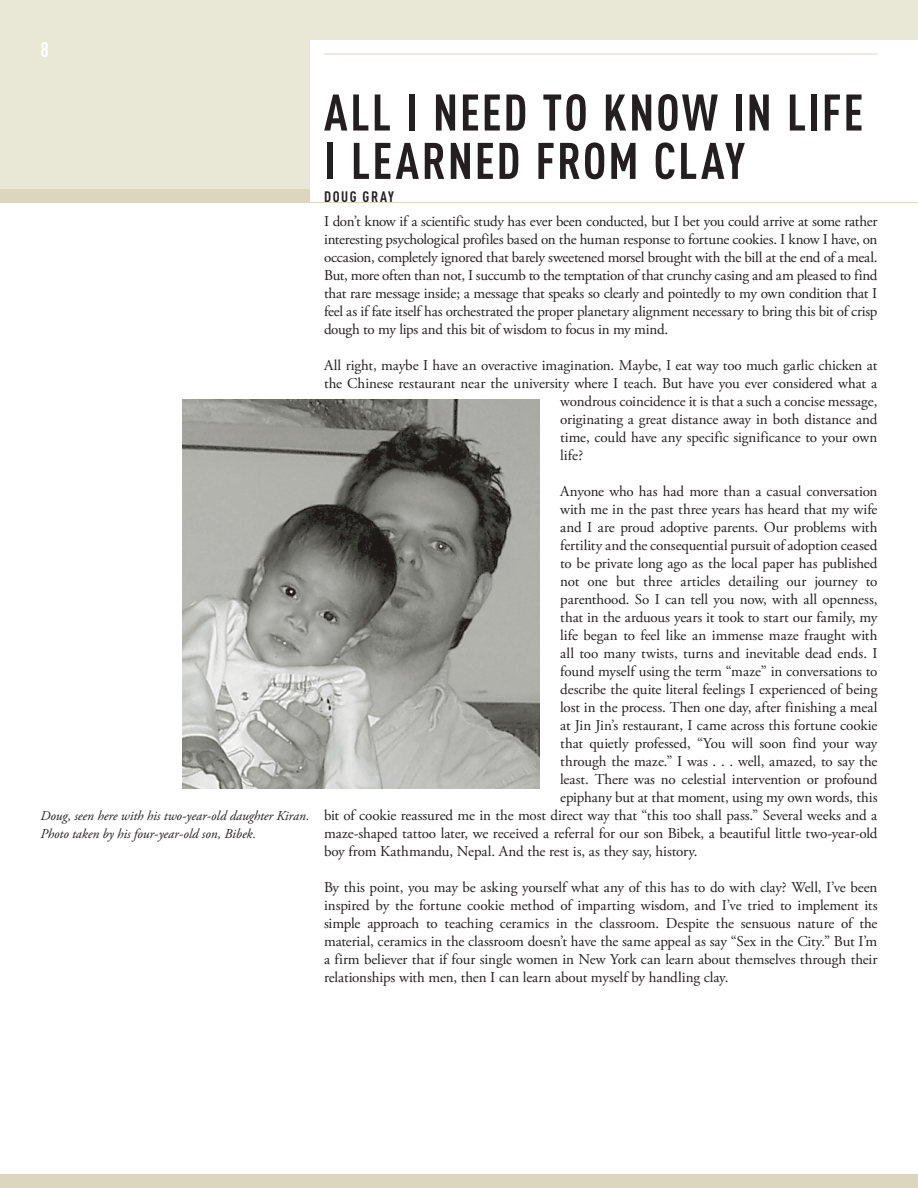
<style>
.page{position:relative;width:918px;height:1188px;background:#fff}
.page>*{position:absolute;margin:0;border:0;box-sizing:border-box;transform-origin:0 0}
.t1{font:700 50.7px/48.4px "DIN Cond";letter-spacing:.035em;color:#231f20}
.t2{font:700 21px "DIN Cond";color:#fff}
.t3{font:15px/18px "Adobe Garamond Pro";letter-spacing:-.005em;color:#231f20;text-align:justify}
.t4{font:700 15px "DIN Cond";letter-spacing:.105em;color:#231f20}
.t5{font:italic 13.5px/18px "Adobe Garamond Pro";letter-spacing:-.005em;color:#231f20}
</style>
<div class="page">
<div style="left:0;top:0;width:918px;height:189px;background:#e9e7d5"></div>
<div style="left:0;top:189px;width:918px;height:13px;background:#dad7bd"></div>
<div style="left:0;top:1174px;width:918px;height:14px;background:#dad7bd"></div>
<div style="left:310px;top:40px;width:608px;height:162px;background:#fff"></div>
<hr style="left:324px;top:54px;width:554px;height:1px;background:#dad7bd">
<img style="left:182px;top:400px;width:358px;height:388px">
<h2 class="t2" style="left:40px;top:37px;width:10px">8</h2>
<p class="t5" style="left:40px;top:807px;width:271px">Doug, seen here with his two-year-old daughter Kiran.<br>Photo taken by his four-year-old son, Bibek.</p>
<h1 class="t1" style="left:324px;top:87px;width:541px">ALL I NEED TO KNOW IN LIFE<br>I LEARNED FROM CLAY</h1>
<p class="t4" style="left:324px;top:187px;width:72px">DOUG GRAY</p>
<p class="t3" style="left:324px;top:213px;width:555px">I don’t know if a scientific study has ever been conducted, but I bet you could arrive at some rather interesting psychological profiles based on the human response to fortune cookies. I know I have, on occasion, completely ignored that barely sweetened morsel brought with the bill at the end of a meal.<br>But, more often than not, I succumb to the temptation of that crunchy casing and am pleased to find that rare message inside; a message that speaks so clearly and pointedly to my own condition that I feel as if fate itself has orchestrated the proper planetary alignment necessary to bring this bit of crisp dough to my lips and this bit of wisdom to focus in my mind.</p>
<p class="t3" style="left:324px;top:357px;width:555px">All right, maybe I have an overactive imagination. Maybe, I eat way too much garlic chicken at</p>
<p class="t3" style="left:324px;top:375px;width:555px">the Chinese restaurant near the university where I teach. But have you ever considered what a</p>
<p class="t3" style="left:560px;top:393px;width:319px">wondrous coincidence it is that a such a concise message,</p>
<p class="t3" style="left:560px;top:411px;width:319px">originating a great distance away in both distance and</p>
<p class="t3" style="left:560px;top:429px;width:319px">time, could have any specific significance to your own</p>
<p class="t3" style="left:560px;top:447px;width:24px">life?</p>
<p class="t3" style="left:560px;top:483px;width:319px">Anyone who has had more than a casual conversation</p>
<p class="t3" style="left:560px;top:501px;width:319px">with me in the past three years has heard that my wife</p>
<p class="t3" style="left:560px;top:519px;width:319px">and I are proud adoptive parents. Our problems with</p>
<p class="t3" style="left:560px;top:537px;width:319px">fertility and the consequential pursuit of adoption ceased</p>
<p class="t3" style="left:560px;top:555px;width:319px">to be private long ago as the local paper has published</p>
<p class="t3" style="left:560px;top:573px;width:319px">not one but three articles detailing our journey to</p>
<p class="t3" style="left:560px;top:591px;width:319px">parenthood. So I can tell you now, with all openness,</p>
<p class="t3" style="left:560px;top:609px;width:319px">that in the arduous years it took to start our family, my</p>
<p class="t3" style="left:560px;top:627px;width:319px">life began to feel like an immense maze fraught with</p>
<p class="t3" style="left:560px;top:645px;width:319px">all too many twists, turns and inevitable dead ends. I</p>
<p class="t3" style="left:560px;top:663px;width:319px">found myself using the term “maze” in conversations to</p>
<p class="t3" style="left:560px;top:681px;width:319px">describe the quite literal feelings I experienced of being</p>
<p class="t3" style="left:560px;top:699px;width:319px">lost in the process. Then one day, after finishing a meal</p>
<p class="t3" style="left:560px;top:717px;width:319px">at Jin Jin’s restaurant, I came across this fortune cookie</p>
<p class="t3" style="left:560px;top:735px;width:319px">that quietly professed, “You will soon find your way</p>
<p class="t3" style="left:560px;top:753px;width:319px">through the maze.” I was . . . well, amazed, to say the</p>
<p class="t3" style="left:560px;top:771px;width:319px">least. There was no celestial intervention or profound</p>
<p class="t3" style="left:560px;top:789px;width:319px">epiphany but at that moment, using my own words, this</p>
<p class="t3" style="left:324px;top:807px;width:555px">bit of cookie reassured me in the most direct way that “this too shall pass.” Several weeks and a</p>
<p class="t3" style="left:324px;top:825px;width:555px">maze-shaped tattoo later, we received a referral for our son Bibek, a beautiful little two-year-old</p>
<p class="t3" style="left:324px;top:843px;width:375px">boy from Kathmandu, Nepal. And the rest is, as they say, history.</p>
<p class="t3" style="left:324px;top:879px;width:555px">By this point, you may be asking yourself what any of this has to do with clay? Well, I’ve been inspired by the fortune cookie method of imparting wisdom, and I’ve tried to implement its simple approach to teaching ceramics in the classroom. Despite the sensuous nature of the material, ceramics in the classroom doesn’t have the same appeal as say “Sex in the City.” But I’m a firm believer that if four single women in New York can learn about themselves through their relationships with men, then I can learn about myself by handling clay.</p>
</div>
